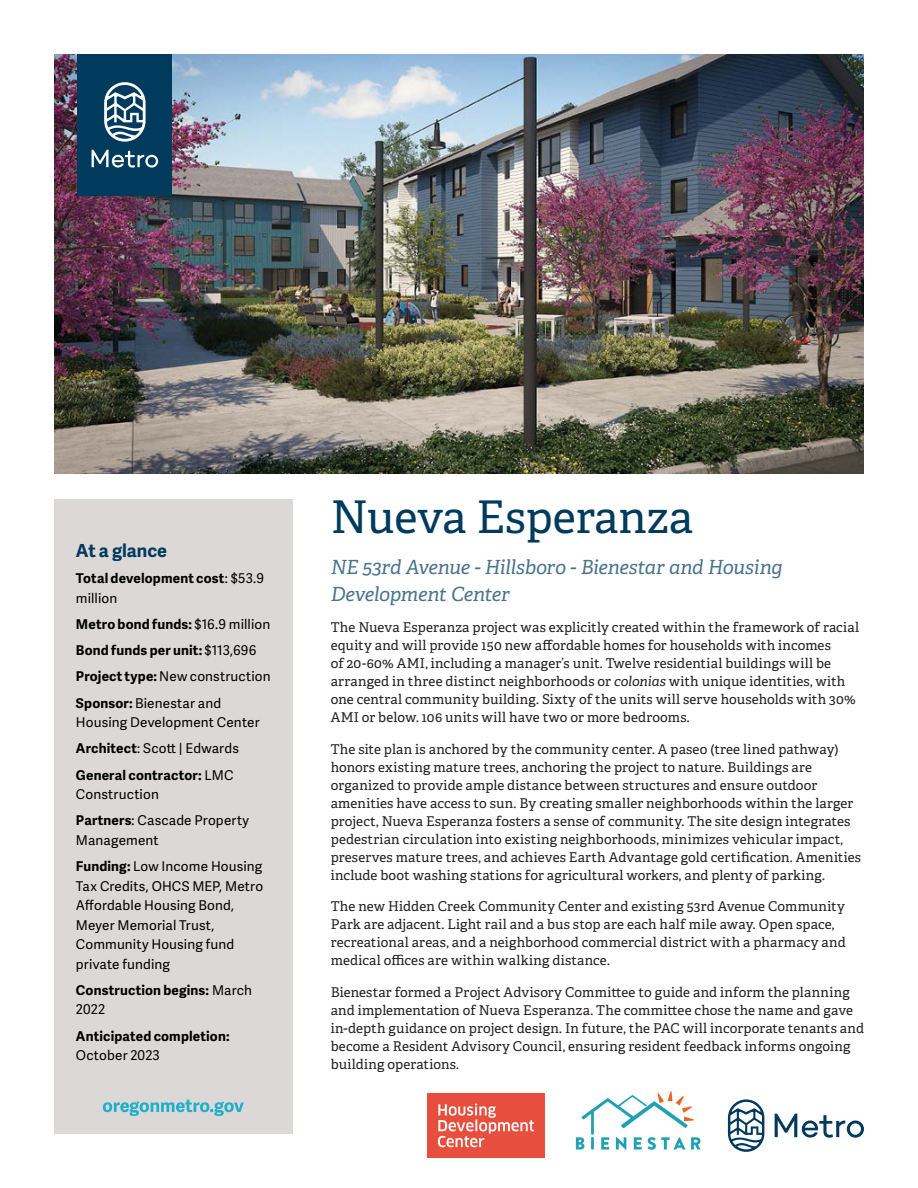
<style>
.page{position:relative;width:918px;height:1188px;background:#fff}
.page>*{position:absolute;margin:0;border:0;box-sizing:border-box;transform-origin:0 0}
.Title_30{font:45px "Adelle PE";color:#003a5d}
.Introduction_Quote{font:italic 19.5px/27px "Adelle PE";letter-spacing:-.015em;color:#49748a}
.Heading_-_Callout_bl{font:700 18px "Adelle Sans";color:#003a5d}
.Body_text_-_A{font:13.5px/18px "Adelle PE";letter-spacing:.01em;color:#231f20}
.Body_text_-_B_Sans{font:13.5px/19.5px "Adelle Sans";letter-spacing:.01em;color:#000}
.Body_text_-_B_Sans-2{font:700 13.5px/19.5px "Adelle Sans";letter-spacing:.015em;color:#000}
.s1{font-weight:400}
.s2{font-weight:700}
.s3{font-style:italic}
</style>
<div class="page">
<img style="left:54px;top:54px;width:810px;height:419px">
<div style="left:54px;top:500px;width:239px;height:634px;background:#dcd8d7"></div>
<img style="left:575px;top:1091px;width:126px;height:59px">
<img style="left:427px;top:1093px;width:118px;height:65px">
<div style="left:78px;top:54px;width:94px;height:142px;background:#003a5d"></div>
<svg style="left:92px;top:150px;width:66px;height:18px"></svg>
<svg style="left:104px;top:82px;width:42px;height:60px"></svg>
<svg style="left:103px;top:1099px;width:141px;height:17px"></svg>
<svg style="left:775px;top:1114px;width:89px;height:24px"></svg>
<svg style="left:728px;top:1099px;width:36px;height:53px"></svg>
<p class="Heading_-_Callout_bl" style="left:76px;top:537px;width:93px">At a glance</p>
<p class="Body_text_-_B_Sans-2" style="left:76px;top:568px;width:190px">Total development cost<span class="s1">: $53.9 million</span></p>
<p class="Body_text_-_B_Sans-2" style="left:76px;top:614px;width:196px">Metro bond funds: <span class="s1">$16.9 million</span></p>
<p class="Body_text_-_B_Sans-2" style="left:76px;top:640px;width:182px">Bond funds per unit: <span class="s1">$113,696</span></p>
<p class="Body_text_-_B_Sans" style="left:76px;top:666px;width:196px"><span class="s2">Project type:</span> New construction</p>
<p class="Body_text_-_B_Sans" style="left:76px;top:693px;width:185px"><span class="s2">Sponsor:</span> Bienestar and<br>Housing Development Center</p>
<p class="Body_text_-_B_Sans" style="left:76px;top:738px;width:164px"><span class="s2">Architect</span>: Scott | Edwards</p>
<p class="Body_text_-_B_Sans-2" style="left:76px;top:764px;width:159px">General contractor: <span class="s1">LMC<br>Construction</span></p>
<p class="Body_text_-_B_Sans" style="left:76px;top:810px;width:175px"><span class="s2">Partners</span>: Cascade Property<br>Management</p>
<p class="Body_text_-_B_Sans" style="left:76px;top:856px;width:189px"><span class="s2">Funding:</span> Low Income Housing<br>Tax Credits, OHCS MEP, Metro<br>Affordable Housing Bond,<br>Meyer Memorial Trust,<br>Community Housing fund private funding</p>
<p class="Body_text_-_B_Sans-2" style="left:76px;top:980px;width:178px">Construction begins: <span class="s1">March<br>2022</span></p>
<p class="Body_text_-_B_Sans-2" style="left:76px;top:1025px;width:155px">Anticipated completion:<br><span class="s1">October 2023</span></p>
<p class="Title_30" style="left:331px;top:485px;width:364px">Nueva Esperanza</p>
<p class="Introduction_Quote" style="left:331px;top:553px;width:453px">NE 53rd Avenue - Hillsboro - Bienestar and Housing<br>Development Center</p>
<p class="Body_text_-_A" style="left:331px;top:618px;width:530px">The Nueva Esperanza project was explicitly created within the framework of racial equity and will provide 150 new affordable homes for households with incomes<br>of 20-60% AMI, including a manager’s unit. Twelve residential buildings will be arranged in three distinct neighborhoods or <span class="s3">colonias</span> with unique identities, with one central community building. Sixty of the units will serve households with 30% AMI or below. 106 units will have two or more bedrooms.</p>
<p class="Body_text_-_A" style="left:331px;top:740px;width:532px">The site plan is anchored by the community center. A paseo (tree lined pathway) honors existing mature trees, anchoring the project to nature. Buildings are organized to provide ample distance between structures and ensure outdoor amenities have access to sun. By creating smaller neighborhoods within the larger project, Nueva Esperanza fosters a sense of community. The site design integrates pedestrian circulation into existing neighborhoods, minimizes vehicular impact, preserves mature trees, and achieves Earth Advantage gold certification. Amenities include boot washing stations for agricultural workers, and plenty of parking.</p>
<p class="Body_text_-_A" style="left:331px;top:897px;width:516px">The new Hidden Creek Community Center and existing 53rd Avenue Community Park are adjacent. Light rail and a bus stop are each half mile away. Open space, recreational areas, and a neighborhood commercial district with a pharmacy and medical offices are within walking distance.</p>
<p class="Body_text_-_A" style="left:331px;top:983px;width:535px">Bienestar formed a Project Advisory Committee to guide and inform the planning and implementation of Nueva Esperanza. The committee chose the name and gave in-depth guidance on project design. In future, the PAC will incorporate tenants and become a Resident Advisory Council, ensuring resident feedback informs ongoing building operations.</p>
</div>
